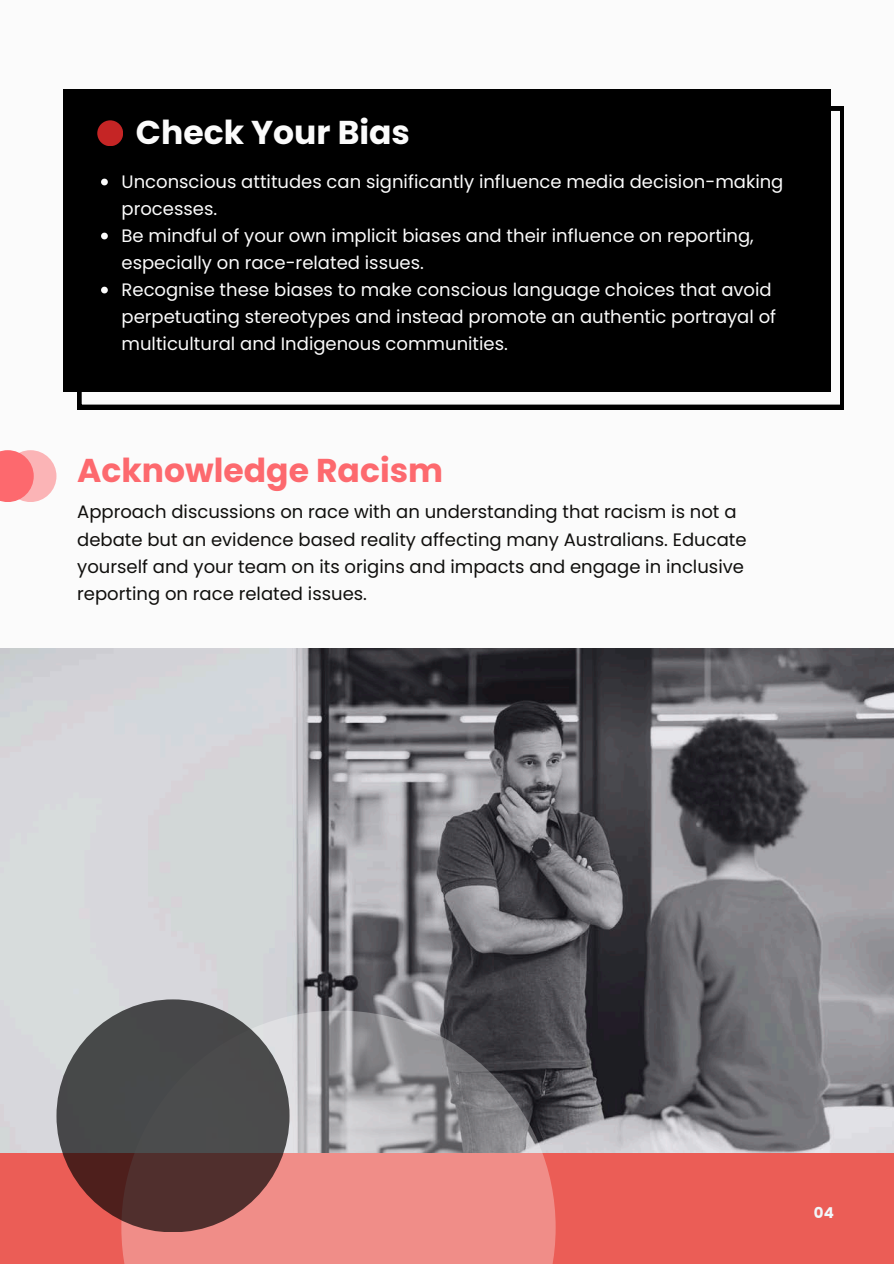
<style>
.page{position:relative;width:894px;height:1264px;background:#fff}
.page>*{position:absolute;margin:0;border:0;box-sizing:border-box;transform-origin:0 0}
.t1{font:700 33px "Poppins";color:#fd696e}
.t2{font:700 33px "Poppins";color:#fbfbfb}
.t3{font:18px/27px "Poppins";color:#fbfbfb}
.t4{font:18px/27px "Poppins";color:#100f0d}
.t5{font:700 15px "Poppins";color:#f1f6f9}
</style>
<div class="page">
<div style="left:0;top:0;width:893px;height:1263px;background:#fbfbfb"></div>
<img style="left:0;top:648px;width:893px;height:505px">
<div style="left:0;top:1153px;width:893px;height:110px;background:#eb5d56"></div>
<div style="left:5px;top:450px;width:51px;height:52px;background:#fbb4b6;border-radius:50%"></div>
<div style="left:0;top:450px;width:34px;height:52px;background:#fd696e"></div>
<div style="left:63px;top:89px;width:767px;height:303px;background:#000"></div>
<svg style="left:77px;top:106px;width:766px;height:303px"></svg>
<div style="left:97px;top:120px;width:26px;height:26px;background:#c52525;border-radius:50%"></div>
<svg style="left:101px;top:179px;width:7px;height:6px"></svg>
<svg style="left:101px;top:233px;width:7px;height:6px"></svg>
<svg style="left:101px;top:287px;width:7px;height:6px"></svg>
<svg style="left:121px;top:1010px;width:434px;height:253px;background:#bb8b8a"></svg>
<svg style="left:56px;top:999px;width:233px;height:233px;background:#4b4141"></svg>
<p class="t2" style="left:136px;top:109px;width:275px">Check Your Bias</p>
<p class="t3" style="left:121px;top:168px;width:663px">Unconscious attitudes can significantly influence media decision-making processes.</p>
<p class="t3" style="left:121px;top:222px;width:633px">Be mindful of your own implicit biases and their influence on reporting, especially on race-related issues.</p>
<p class="t3" style="left:121px;top:276px;width:656px">Recognise these biases to make conscious language choices that avoid perpetuating stereotypes and instead promote an authentic portrayal of multicultural and Indigenous communities.</p>
<p class="t1" style="left:77px;top:448px;width:367px">Acknowledge Racism</p>
<h1 class="t4" style="left:77px;top:498px;width:670px">Approach discussions on race with an understanding that racism is not a debate but an evidence based reality affecting many Australians. Educate yourself and your team on its origins and impacts and engage in inclusive reporting on race related issues.</h1>
<p class="t5" style="left:813px;top:1201px;width:22px">04</p>
</div>
